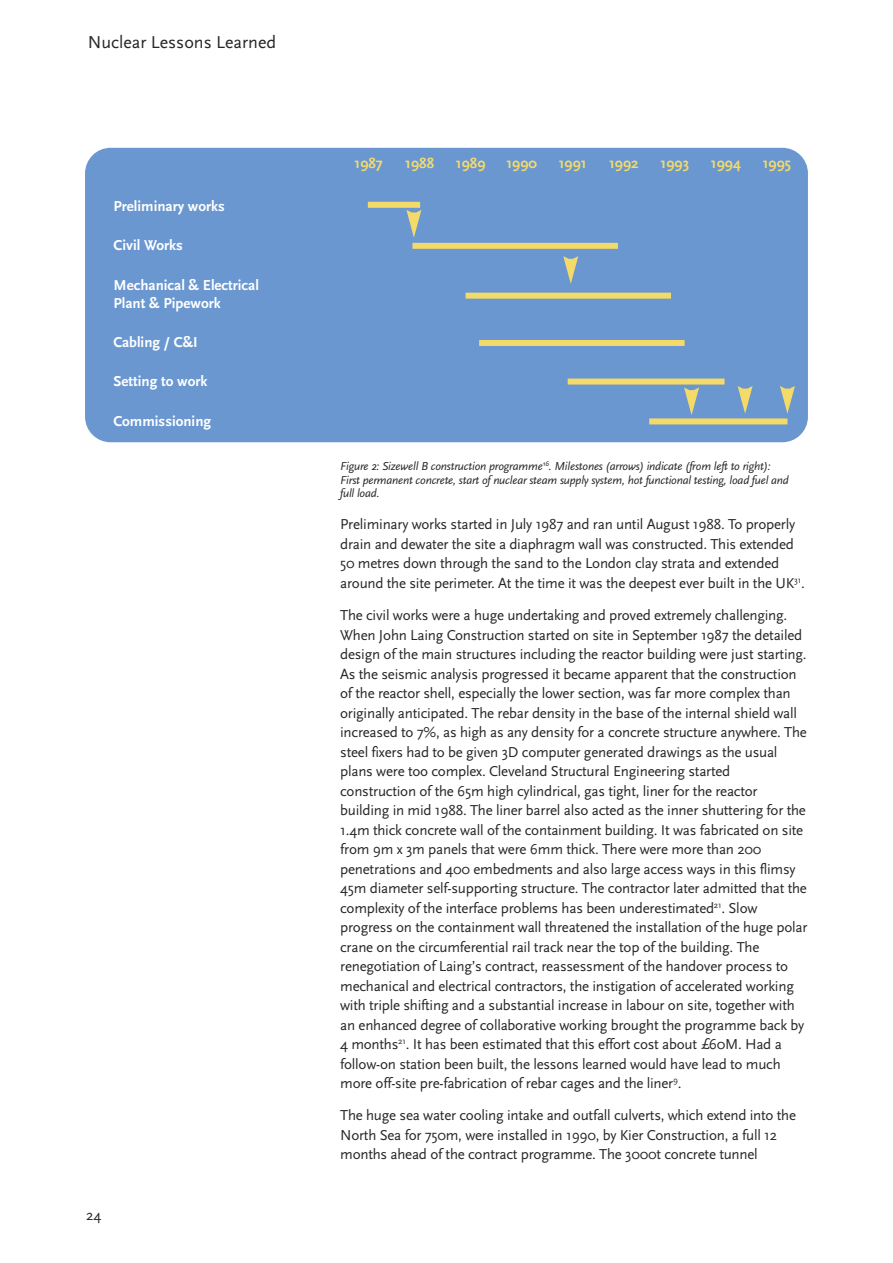
<style>
.page{position:relative;width:893px;height:1263px;background:#fff}
.page>*{position:absolute;margin:0;border:0;box-sizing:border-box;transform-origin:0 0}
.t1{font:18px "AD Scala Sans Romein";color:#272627}
.t2{font:15px/19.5px "AD Scala Sans Romein";letter-spacing:-.015em;color:#272627}
.t3{font:700 15px/18px "AD Scala Sans";color:#fff}
.t4{font:700 15px "AD Scala Sans";color:#f4da69}
.t5{font:italic 12px/13.5px "AD Scala Sans";letter-spacing:-.015em;color:#272627}
</style>
<div class="page">
<div style="left:85px;top:148px;width:723px;height:294px;background:#6a97d0;border-radius:26px"></div>
<div style="left:368px;top:202px;width:52px;height:6px;background:#f4da69"></div>
<div style="left:412px;top:243px;width:206px;height:6px;background:#f4da69"></div>
<div style="left:466px;top:293px;width:205px;height:6px;background:#f4da69"></div>
<div style="left:479px;top:340px;width:206px;height:6px;background:#f4da69"></div>
<div style="left:568px;top:379px;width:157px;height:6px;background:#f4da69"></div>
<div style="left:649px;top:418px;width:138px;height:6px;background:#f4da69"></div>
<svg style="left:406px;top:210px;width:15px;height:28px"></svg>
<svg style="left:563px;top:256px;width:15px;height:28px"></svg>
<svg style="left:780px;top:386px;width:15px;height:28px"></svg>
<svg style="left:738px;top:386px;width:15px;height:28px"></svg>
<svg style="left:684px;top:387px;width:15px;height:28px"></svg>
<p class="t1" style="left:88px;top:34px;width:190px">Nuclear Lessons Learned</p>
<p class="t3" style="left:114px;top:198px;width:113px">Preliminary works</p>
<p class="t3" style="left:114px;top:238px;width:71px">Civil Works</p>
<p class="t3" style="left:114px;top:277px;width:147px">Mechanical &amp; Electrical<br>Plant &amp; Pipework</p>
<p class="t3" style="left:114px;top:334px;width:86px">Cabling / C&amp;I</p>
<p class="t3" style="left:114px;top:373px;width:95px">Setting to work</p>
<p class="t3" style="left:114px;top:413px;width:99px">Commissioning</p>
<p class="t2" style="left:86px;top:1207px;width:17px">24</p>
<p class="t4" style="left:354px;top:157px;width:30px">1987</p>
<p class="t4" style="left:405px;top:157px;width:30px">1988</p>
<p class="t4" style="left:456px;top:157px;width:31px">1989</p>
<p class="t4" style="left:506px;top:157px;width:32px">1990</p>
<p class="t4" style="left:559px;top:157px;width:30px">1991</p>
<p class="t4" style="left:609px;top:157px;width:31px">1992</p>
<p class="t4" style="left:661px;top:157px;width:30px">1993</p>
<p class="t4" style="left:711px;top:157px;width:32px">1994</p>
<p class="t4" style="left:763px;top:157px;width:30px">1995</p>
<p class="t5" style="left:340px;top:460px;width:450px">Figure 2: Sizewell B construction programme<sup>16</sup>. Milestones (arrows) indicate (from left to right):<br>First permanent concrete, start of nuclear steam supply system, hot functional testing, load fuel and full load.</p>
<p class="t2" style="left:340px;top:516px;width:466px">Preliminary works started in July 1987 and ran until August 1988. To properly drain and dewater the site a diaphragm wall was constructed. This extended 50 metres down through the sand to the London clay strata and extended around the site perimeter. At the time it was the deepest ever built in the UK<sup>31</sup>.</p>
<p class="t2" style="left:340px;top:607px;width:469px">The civil works were a huge undertaking and proved extremely challenging.<br>When John Laing Construction started on site in September 1987 the detailed design of the main structures including the reactor building were just starting.<br>As the seismic analysis progressed it became apparent that the construction of the reactor shell, especially the lower section, was far more complex than originally anticipated. The rebar density in the base of the internal shield wall increased to 7%, as high as any density for a concrete structure anywhere. The steel fixers had to be given 3D computer generated drawings as the usual plans were too complex. Cleveland Structural Engineering started construction of the 65m high cylindrical, gas tight, liner for the reactor building in mid 1988. The liner barrel also acted as the inner shuttering for the 1.4m thick concrete wall of the containment building. It was fabricated on site from 9m x 3m panels that were 6mm thick. There were more than 200 penetrations and 400 embedments and also large access ways in this flimsy 45m diameter self-supporting structure. The contractor later admitted that the complexity of the interface problems has been underestimated<sup>21</sup>. Slow progress on the containment wall threatened the installation of the huge polar crane on the circumferential rail track near the top of the building. The renegotiation of Laing’s contract, reassessment of the handover process to mechanical and electrical contractors, the instigation of accelerated working with triple shifting and a substantial increase in labour on site, together with an enhanced degree of collaborative working brought the programme back by 4 months<sup>21</sup>. It has been estimated that this effort cost about £60M. Had a follow-on station been built, the lessons learned would have lead to much more off-site pre-fabrication of rebar cages and the liner<sup>9</sup>.</p>
<p class="t2" style="left:340px;top:1107px;width:457px">The huge sea water cooling intake and outfall culverts, which extend into the<br>North Sea for 750m, were installed in 1990, by Kier Construction, a full 12 months ahead of the contract programme. The 3000t concrete tunnel</p>
</div>
